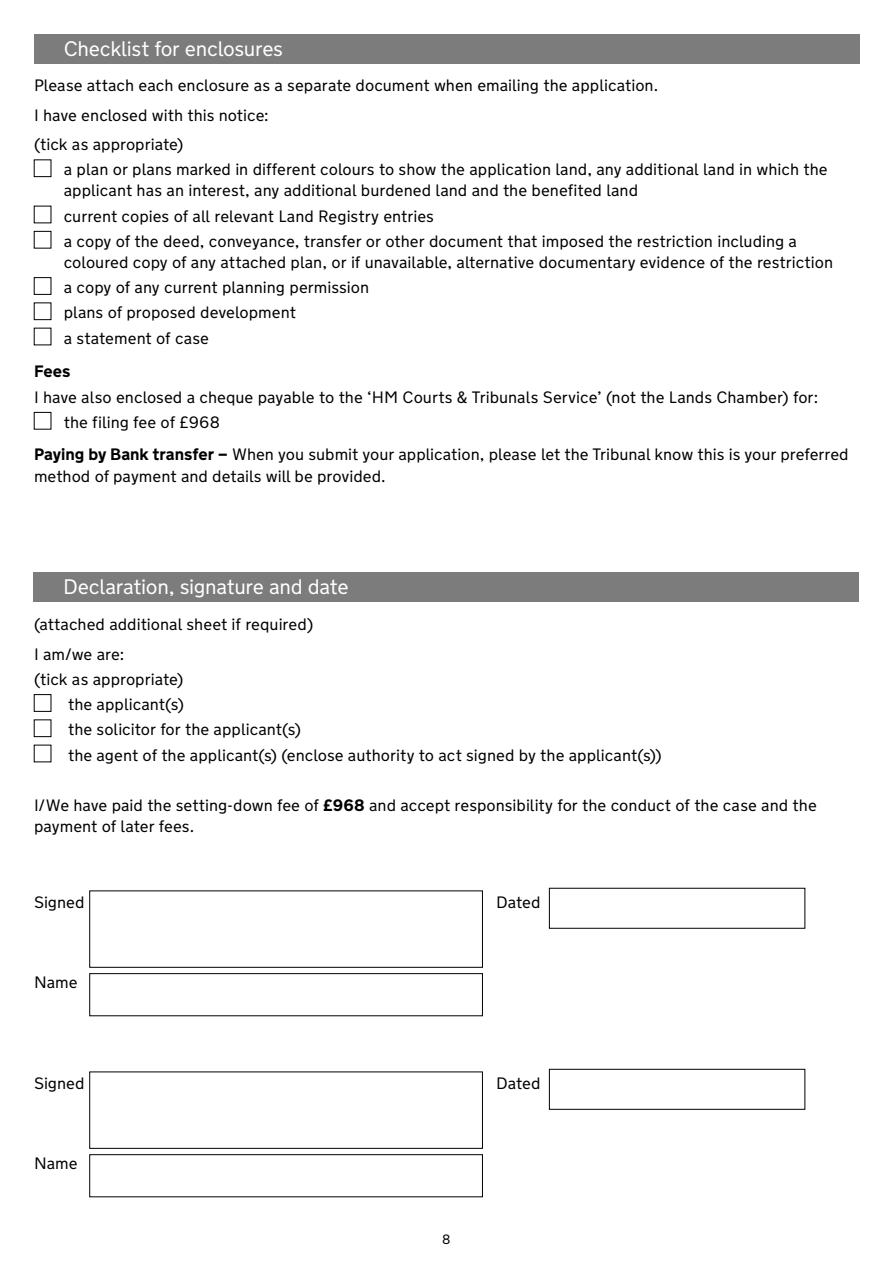
<style>
.page{position:relative;width:893px;height:1263px;background:#fff}
.page>*{position:absolute;margin:0;border:0;box-sizing:border-box;transform-origin:0 0}
.t1{font:300 21px "NTA";letter-spacing:-.015em;color:#fff}
.t2{font:300 16.5px/21px "NTA";color:#000}
.t3{font:700 16.5px "NTA";color:#000}
.t4{font:300 13.5px "NTA";color:#000}
.s1{font-weight:700}
</style>
<div class="page">
<div style="left:34px;top:34px;width:825px;height:30px;background:#7c7c7c"></div>
<div style="left:33px;top:572px;width:826px;height:30px;background:#7c7c7c"></div>
<div style="left:34px;top:160px;width:17px;height:17px;border:1px solid #000"></div>
<div style="left:34px;top:231px;width:17px;height:17px;border:1px solid #000"></div>
<div style="left:34px;top:277px;width:17px;height:18px;border:1px solid #000"></div>
<div style="left:34px;top:303px;width:17px;height:17px;border:1px solid #000"></div>
<div style="left:34px;top:412px;width:17px;height:17px;border:1px solid #000"></div>
<div style="left:34px;top:694px;width:17px;height:17px;border:1px solid #000"></div>
<div style="left:34px;top:720px;width:17px;height:17px;border:1px solid #000"></div>
<div style="left:90px;top:973px;width:393px;height:43px;border:1px solid #000"></div>
<div style="left:549px;top:1069px;width:256px;height:40px;border:1px solid #000"></div>
<div style="left:90px;top:1154px;width:393px;height:43px;border:1px solid #000"></div>
<p class="t1" style="left:64px;top:36px;width:221px">Checklist for enclosures</p>
<p class="t2" style="left:34px;top:75px;width:626px">Please attach each enclosure as a separate document when emailing the application.</p>
<p class="t2" style="left:34px;top:104px;width:236px">I have enclosed with this notice:</p>
<p class="t2" style="left:34px;top:134px;width:151px">(tick as appropriate)</p>
<p class="t2" style="left:64px;top:159px;width:765px">a plan or plans marked in different colours to show the application land, any additional land in which the applicant has an interest, any additional burdened land and the benefited land</p>
<p class="t2" style="left:64px;top:205px;width:372px">current copies of all relevant Land Registry entries</p>
<p class="t2" style="left:64px;top:230px;width:771px">a copy of the deed, conveyance, transfer or other document that imposed the restriction including a coloured copy of any attached plan, or if unavailable, alternative documentary evidence of the restriction</p>
<p class="t2" style="left:64px;top:277px;width:307px">a copy of any current planning permission</p>
<p class="t2" style="left:64px;top:302px;width:234px">plans of proposed development</p>
<p class="t2" style="left:64px;top:327px;width:147px">a statement of case</p>
<p class="t3" style="left:34px;top:361px;width:38px">Fees</p>
<p class="t2" style="left:34px;top:386px;width:786px">I have also enclosed a cheque payable to the ‘HM Courts &amp; Tribunals Service’ (not the Lands Chamber) for:</p>
<p class="t2" style="left:64px;top:411px;width:158px">the filing fee of £968</p>
<p class="t2" style="left:34px;top:444px;width:816px;line-height:21.6px"><span class="s1">Paying by Bank transfer –</span> When you submit your application, please let the Tribunal know this is your preferred method of payment and details will be provided.</p>
<p class="t1" style="left:63px;top:574px;width:287px">Declaration, signature and date</p>
<p class="t2" style="left:34px;top:614px;width:281px">(attached additional sheet if required)</p>
<p class="t2" style="left:34px;top:643px;width:92px">I am/we are:</p>
<p class="t2" style="left:34px;top:668px;width:151px">(tick as appropriate)</p>
<p class="t2" style="left:68px;top:694px;width:117px">the applicant(s)</p>
<p class="t2" style="left:68px;top:719px;width:234px">the solicitor for the applicant(s)</p>
<p class="t2" style="left:68px;top:744px;width:595px">the agent of the applicant(s) (enclose authority to act signed by the applicant(s))</p>
<p class="t2" style="left:34px;top:795px;width:784px">I/We have paid the setting-down fee of <span class="s1">£968</span> and accept responsibility for the conduct of the case and the payment of later fees.</p>
<p class="t2" style="left:34px;top:891px;width:52px">Signed</p>
<p class="t2" style="left:496px;top:891px;width:46px">Dated</p>
<p class="t2" style="left:34px;top:971px;width:45px">Name</p>
<p class="t2" style="left:34px;top:1072px;width:52px">Signed</p>
<p class="t2" style="left:496px;top:1072px;width:46px">Dated</p>
<p class="t2" style="left:34px;top:1152px;width:45px">Name</p>
<p class="t4" style="left:442px;top:1232px;width:10px">8</p>
</div>
